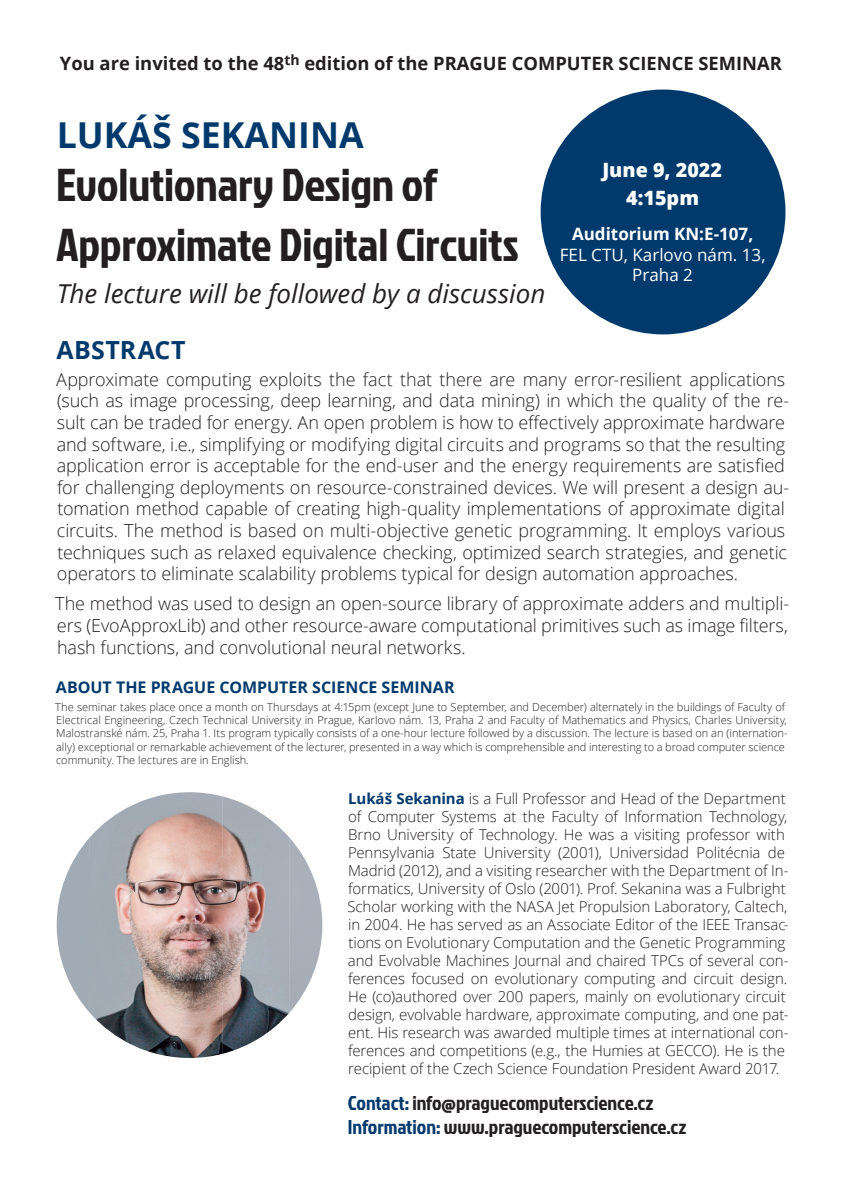
<style>
.page{position:relative;width:842px;height:1191px;background:#fff}
.page>*{position:absolute;margin:0;border:0;box-sizing:border-box;transform-origin:0 0}
.t1{font:46px/60px "Jockey One";letter-spacing:-.005em;color:#231f20}
.t2{font:700 35.7px "Open Sans";color:#003a6d}
.t3{font:italic 26px "Open Sans";color:#231f20}
.t4{font:700 25px "Open Sans";letter-spacing:.01em;color:#003a6d}
.t5{font:20px/24px "Jockey One";color:#231f20}
.t6{font:800 19.7px/28.2px "Open Sans";color:#fff;text-align:center}
.t7{font:700 18.4px "Open Sans";color:#231f20}
.t8{font:300 18px/21.6px "Open Sans";letter-spacing:-.005em;color:#231f20}
.t9{font:17px/20.4px "Open Sans";color:#fff;text-align:center}
.t10{font:700 17px "Open Sans";color:#fff}
.t11{font:700 16px "Open Sans";letter-spacing:-.005em;color:#003a6d}
.t12{font:300 15px/18px "Open Sans";letter-spacing:-.005em;color:#231f20}
.t13{font:300 11px/13.2px "Open Sans";color:#231f20}
.s1{font-weight:700;color:#003a6d}
.s2{color:#003a6d}
</style>
<div class="page">
<img style="left:90px;top:792px;width:133px;height:266px">
<img style="left:223px;top:796px;width:66px;height:257px">
<img style="left:57px;top:837px;width:33px;height:176px">
<img style="left:289px;top:837px;width:33px;height:176px">
<div style="left:541px;top:90px;width:244px;height:244px;background:#003a6d;border-radius:50%"></div>
<p class="t7" style="left:60px;top:51px;width:723px">You are invited to the 48<sup>th</sup> edition of the PRAGUE COMPUTER SCIENCE SEMINAR</p>
<h2 class="t2" style="left:57px;top:110px;width:308px">LUKÁŠ SEKANINA</h2>
<h1 class="t1" style="left:56px;top:153px;width:464px">Evolutionary Design of<br>Approximate Digital Circuits</h1>
<h3 class="t3" style="left:57px;top:276px;width:490px">The lecture will be followed by a discussion</h3>
<p class="t6" style="left:602px;top:155px;width:121px">June 9, 2022<br>4:15pm</p>
<p class="t10" style="left:572px;top:222px;width:183px">Auditorium KN:E-107,</p>
<p class="t9" style="left:560px;top:244px;width:207px">FEL CTU, Karlovo nám. 13,<br>Praha 2</p>
<h3 class="t4" style="left:57px;top:332px;width:130px">ABSTRACT</h3>
<p class="t8" style="left:56px;top:368px;width:734px">Approximate computing exploits the fact that there are many error-resilient applications (such as image processing, deep learning, and data mining) in which the quality of the re&shy;sult can be traded for energy. An open problem is how to effectively approximate hardware and software, i.e., simplifying or modifying digital circuits and programs so that the resulting application error is acceptable for the end-user and the energy requirements are satisfied for challenging deployments on resource-constrained devices. We will present a design au&shy;tomation method capable of creating high-quality implementations of approximate digital circuits. The method is based on multi-objective genetic programming. It employs various techniques such as relaxed equivalence checking, optimized search strategies, and genetic operators to eliminate scalability problems typical for design automation approaches.</p>
<p class="t8" style="left:55px;top:592px;width:736px;text-align:justify">The method was used to design an open-source library of approximate adders and multipli&shy;ers (EvoApproxLib) and other resource-aware computational primitives such as image filters, hash functions, and convolutional neural networks.</p>
<p class="t11" style="left:56px;top:676px;width:400px">ABOUT THE PRAGUE COMPUTER SCIENCE SEMINAR</p>
<p class="t13" style="left:55px;top:700px;width:734px">The seminar takes place once a month on Thursdays at 4:15pm (except June to September, and December) alternately in the buildings of Faculty of Electrical Engineering, Czech Technical University in Prague, Karlovo nám. 13, Praha 2 and Faculty of Mathematics and Physics, Charles University, Malostranské nám. 25, Praha 1. Its program typically consists of a one-hour lecture followed by a discussion. The lecture is based on an (internation&shy;ally) exceptional or remarkable achievement of the lecturer, presented in a way which is comprehensible and interesting to a broad computer science community. The lectures are in English.</p>
<p class="t12" style="left:347px;top:789px;width:443px"><span class="s1">Lukáš Sekanina</span> is a Full Professor and Head of the Department of Computer Systems at the Faculty of Information Technology, Brno University of Technology. He was a visiting professor with Pennsylvania State University (2001), Universidad Politécnia de Madrid (2012), and a visiting researcher with the Department of In&shy;formatics, University of Oslo (2001). Prof. Sekanina was a Fulbright Scholar working with the NASA Jet Propulsion Laboratory, Caltech, in 2004. He has served as an Associate Editor of the IEEE Transac&shy;tions on Evolutionary Computation and the Genetic Programming and Evolvable Machines Journal and chaired TPCs of several con&shy;ferences focused on evolutionary computing and circuit design.<br>He (co)authored over 200 papers, mainly on evolutionary circuit design, evolvable hardware, approximate computing, and one pat&shy;ent. His research was awarded multiple times at international con&shy;ferences and competitions (e.g., the Humies at GECCO). He is the recipient of the Czech Science Foundation President Award 2017.</p>
<p class="t5" style="left:348px;top:1090px;width:340px"><span class="s2">Contact:</span> info@praguecomputerscience.cz<br><span class="s2">Information:</span> www.praguecomputerscience.cz</p>
</div>
